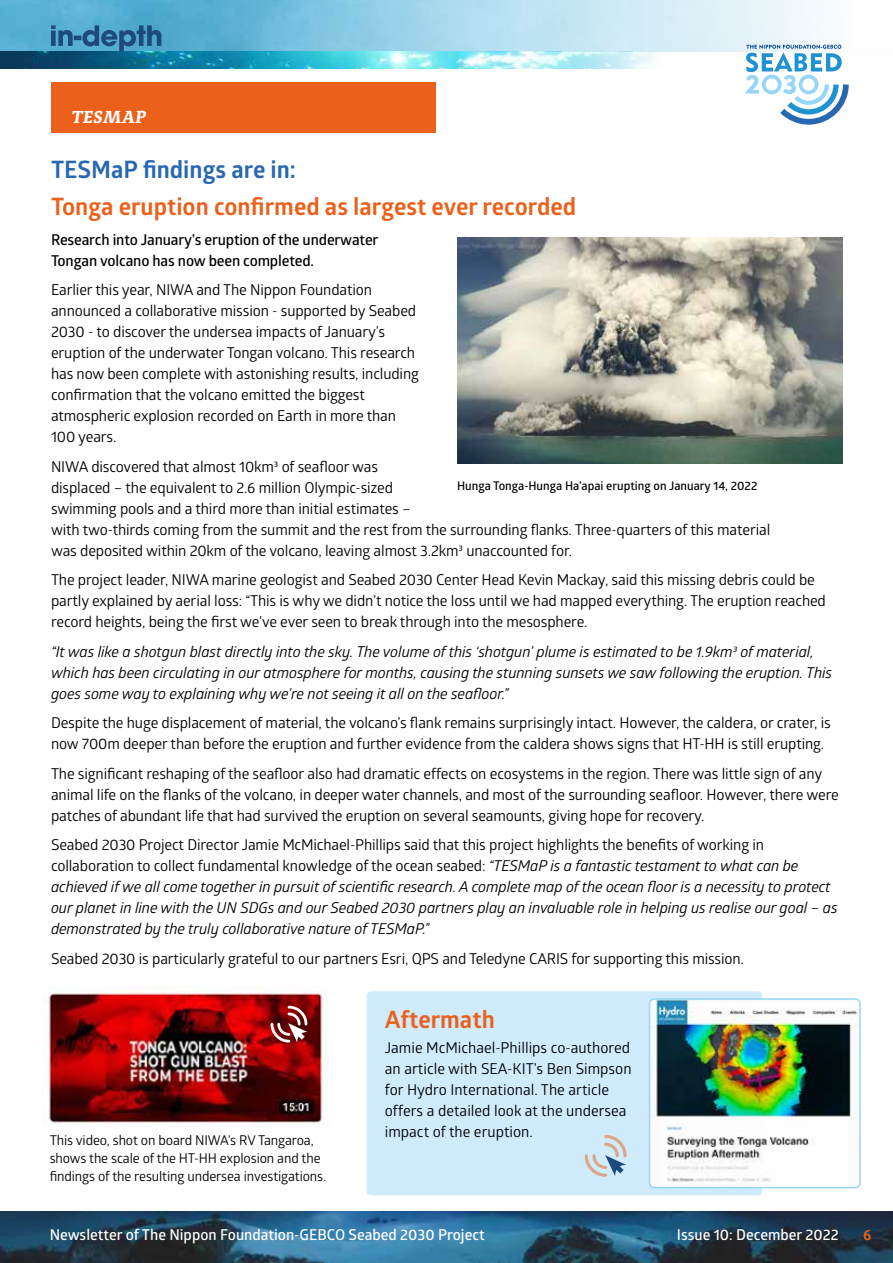
<style>
.page{position:relative;width:893px;height:1263px;background:#fff}
.page>*{position:absolute;margin:0;border:0;box-sizing:border-box;transform-origin:0 0}
.t1{font:700 24px "Glober";color:#eb611c}
.t2{font:700 24px "Glober";color:#2768b1}
.t3{font:italic 700 18px "Adagio Serif";letter-spacing:.01em;color:#fff}
.t4{font:15px/21px "Glober";letter-spacing:-.01em;color:#000}
.t5{font:italic 15px/21px "Glober";letter-spacing:-.01em;color:#000}
.t6{font:600 15px/21px "Glober";letter-spacing:-.01em;color:#000}
.t7{font:600 15px "Glober";color:#fff}
.t8{font:700 15px "Glober";color:#eb611c}
.t9{font:13.5px/18px "Glober";letter-spacing:-.01em;color:#000}
.t10{font:600 12px "Glober";color:#000}
.s1{font-style:normal}
</style>
<div class="page">
<img style="left:0;top:1212px;width:893px;height:51px">
<img style="left:0;top:0;width:841px;height:51px">
<svg style="left:0;top:51px;width:746px;height:17px"></svg>
<svg style="left:51px;top:25px;width:110px;height:26px;background:#3c83ad"></svg>
<svg style="left:746px;top:45px;width:103px;height:80px"></svg>
<div style="left:51px;top:82px;width:385px;height:51px;background:#eb611c"></div>
<img style="left:457px;top:237px;width:385px;height:226px">
<img style="left:43px;top:986px;width:285px;height:139px">
<svg style="left:269px;top:1004px;width:40px;height:40px"></svg>
<div style="left:367px;top:991px;width:395px;height:204px;background:#cfebfc;border-radius:4px"></div>
<img style="left:652px;top:1001px;width:206px;height:184px">
<div style="left:649px;top:998px;width:212px;height:190px;border:2px solid #96d6f7;border-radius:5px"></div>
<svg style="left:584px;top:1134px;width:43px;height:43px"></svg>
<p class="t3" style="left:72px;top:105px;width:76px">TESMAP</p>
<h1 class="t2" style="left:51px;top:153px;width:246px">TESMaP findings are in:</h1>
<h1 class="t1" style="left:51px;top:190px;width:527px">Tonga eruption confirmed as largest ever recorded</h1>
<p class="t6" style="left:51px;top:228px;width:329px">Research into January’s eruption of the underwater<br>Tongan volcano has now been completed.</p>
<p class="t4" style="left:51px;top:279px;width:369px">Earlier this year, NIWA and The Nippon Foundation announced a collaborative mission - supported by Seabed 2030 - to discover the undersea impacts of January’s eruption of the underwater Tongan volcano. This research has now been complete with astonishing results, including confirmation that the volcano emitted the biggest atmospheric explosion recorded on Earth in more than 100 years.</p>
<p class="t4" style="left:51px;top:455px;width:721px">NIWA discovered that almost 10km³ of seafloor was<br>displaced – the equivalent to 2.6 million Olympic-sized<br>swimming pools and a third more than initial estimates –<br>with two-thirds coming from the summit and the rest from the surrounding flanks. Three-quarters of this material was deposited within 20km of the volcano, leaving almost 3.2km³ unaccounted for.</p>
<p class="t4" style="left:51px;top:569px;width:776px">The project leader, NIWA marine geologist and Seabed 2030 Center Head Kevin Mackay, said this missing debris could be partly explained by aerial loss: “This is why we didn’t notice the loss until we had mapped everything. The eruption reached record heights, being the first we’ve ever seen to break through into the mesosphere.</p>
<p class="t5" style="left:51px;top:640px;width:783px">“It was like a shotgun blast directly into the sky. The volume of this ‘shotgun’ plume is estimated to be 1.9km³ of material, which has been circulating in our atmosphere for months, causing the stunning sunsets we saw following the eruption. This goes some way to explaining why we’re not seeing it all on the seafloor.”</p>
<p class="t4" style="left:51px;top:712px;width:781px">Despite the huge displacement of material, the volcano’s flank remains surprisingly intact. However, the caldera, or crater, is now 700m deeper than before the eruption and further evidence from the caldera shows signs that HT-HH is still erupting.</p>
<p class="t4" style="left:51px;top:762px;width:789px">The significant reshaping of the seafloor also had dramatic effects on ecosystems in the region. There was little sign of any animal life on the flanks of the volcano, in deeper water channels, and most of the surrounding seafloor. However, there were patches of abundant life that had survived the eruption on several seamounts, giving hope for recovery.</p>
<p class="t5" style="left:51px;top:834px;width:788px"><span class="s1">Seabed 2030 Project Director Jamie McMichael-Phillips said that this project highlights the benefits of working in collaboration to collect fundamental knowledge of the ocean seabed:</span> “TESMaP is a fantastic testament to what can be achieved if we all come together in pursuit of scientific research. A complete map of the ocean floor is a necessity to protect our planet in line with the UN SDGs and our Seabed 2030 partners play an invaluable role in helping us realise our goal – as demonstrated by the truly collaborative nature of TESMaP.”</p>
<p class="t4" style="left:51px;top:947px;width:694px">Seabed 2030 is particularly grateful to our partners Esri, QPS and Teledyne CARIS for supporting this mission.</p>
<p class="t10" style="left:457px;top:477px;width:302px">Hunga Tonga-Hunga Ha’apai erupting on January 14, 2022</p>
<p class="t9" style="left:50px;top:1130px;width:278px">This video, shot on board NIWA’s RV Tangaroa, shows the scale of the HT-HH explosion and the findings of the resulting undersea investigations.</p>
<h1 class="t1" style="left:385px;top:1003px;width:111px">Aftermath</h1>
<p class="t4" style="left:385px;top:1037px;width:248px">Jamie McMichael-Phillips co-authored an article with SEA-KIT’s Ben Simpson for Hydro International. The article offers a detailed look at the undersea impact of the eruption.</p>
<p class="t7" style="left:50px;top:1224px;width:437px">Newsletter of The Nippon Foundation-GEBCO Seabed 2030 Project</p>
<p class="t7" style="left:677px;top:1224px;width:163px">Issue 10: December 2022</p>
<p class="t8" style="left:863px;top:1224px;width:10px">6</p>
</div>
